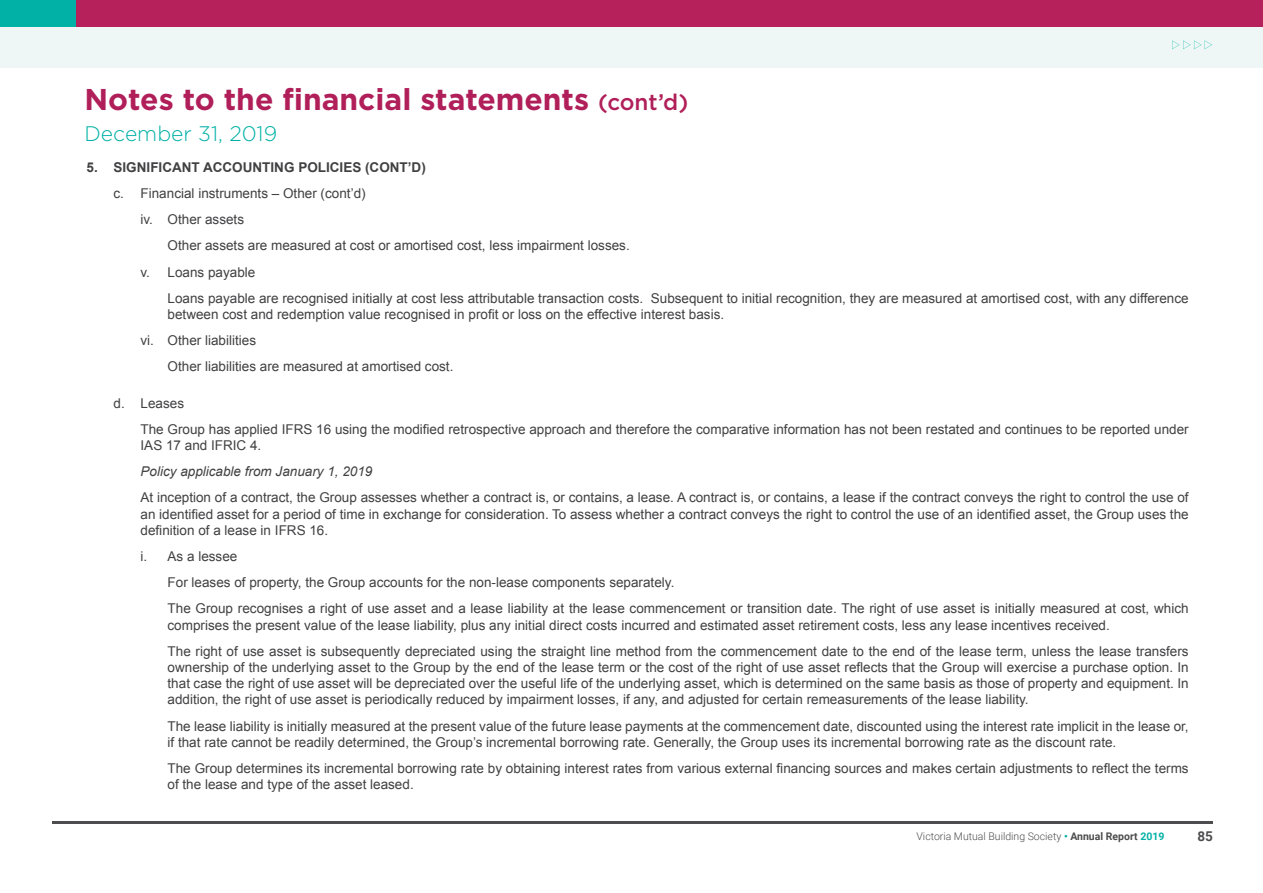
<style>
.page{position:relative;width:1263px;height:893px;background:#fff}
.page>*{position:absolute;margin:0;border:0;box-sizing:border-box;transform-origin:0 0}
.t1{font:700 30px "Gotham";color:#b01f59}
.t2{font:300 21px "Gotham";color:#02b1a6}
.t3{font:13.5px/26.2px "Arial";color:#414042}
.t4{font:700 13.5px "Arial";color:#414042}
.t5{font:italic 13.5px "Arial";color:#414042}
.t6{font:700 13.5px "Roboto";color:#4d4d4f}
.t7{font:300 10.5px "Roboto";color:#4d4d4f}
.s1{font-weight:500;font-size:22.5px}
.s2{font-weight:700;color:#02b1a6}
.s3{font-weight:700}
</style>
<div class="page">
<div style="left:0;top:0;width:1263px;height:68px;background:#eef7f5"></div>
<div style="left:33px;top:0;width:1230px;height:27px;background:#b6205b"></div>
<hr style="left:52px;top:821px;width:1161px;height:2px;background:#4d4d4f">
<svg style="left:1172px;top:40px;width:40px;height:9px"></svg>
<div style="left:1px;top:0;width:75px;height:27px;background:#02b1a6"></div>
<h1 class="t1" style="left:85px;top:79px;width:605px">Notes to the financial statements <span class="s1">(cont’d)</span></h1>
<h2 class="t2" style="left:85px;top:120px;width:194px">December 31, 2019</h2>
<p class="t4" style="left:87px;top:158px;width:341px">5. SIGNIFICANT ACCOUNTING POLICIES (CONT’D)</p>
<p class="t3" style="left:141px;top:180px;width:227px;text-indent:-27px">c. Financial instruments – Other (cont’d) iv. Other assets</p>
<p class="t3" style="left:141px;top:233px;width:491px;text-indent:27px">Other assets are measured at cost or amortised cost, less impairment losses. v. Loans payable</p>
<p class="t3" style="left:168px;top:290px;width:1022px;line-height:16.2px">Loans payable are recognised initially at cost less attributable transaction costs. Subsequent to initial recognition, they are measured at amortised cost, with any difference between cost and redemption value recognised in profit or loss on the effective interest basis.</p>
<p class="t3" style="left:168px;top:327px;width:287px;text-indent:-27px">vi. Other liabilities<br>Other liabilities are measured at amortised cost.</p>
<p class="t3" style="left:141px;top:390px;width:1049px;text-indent:-27px">d. Leases<br>The Group has applied IFRS 16 using the modified retrospective approach and therefore the comparative information has not been restated and continues to be reported under</p>
<p class="t3" style="left:141px;top:432px;width:122px">IAS 17 and IFRIC 4.</p>
<p class="t5" style="left:141px;top:463px;width:233px">Policy applicable from January 1, 2019</p>
<p class="t3" style="left:141px;top:490px;width:1050px;line-height:16.2px;text-align:justify">At inception of a contract, the Group assesses whether a contract is, or contains, a lease. A contract is, or contains, a lease if the contract conveys the right to control the use of an identified asset for a period of time in exchange for consideration. To assess whether a contract conveys the right to control the use of an identified asset, the Group uses the definition of a lease in IFRS 16.</p>
<p class="t3" style="left:168px;top:543px;width:1022px;text-indent:-27px">i. As a lessee<br>For leases of property, the Group accounts for the non-lease components separately.<br>The Group recognises a right of use asset and a lease liability at the lease commencement or transition date. The right of use asset is initially measured at cost, which</p>
<p class="t3" style="left:168px;top:612px;width:1023px">comprises the present value of the lease liability, plus any initial direct costs incurred and estimated asset retirement costs, less any lease incentives received.<br>The right of use asset is subsequently depreciated using the straight line method from the commencement date to the end of the lease term, unless the lease transfers</p>
<p class="t3" style="left:168px;top:659px;width:1023px;line-height:16.2px;text-align:justify">ownership of the underlying asset to the Group by the end of the lease term or the cost of the right of use asset reflects that the Group will exercise a purchase option. In that case the right of use asset will be depreciated over the useful life of the underlying asset, which is determined on the same basis as those of property and equipment. In addition, the right of use asset is periodically reduced by impairment losses, if any, and adjusted for certain remeasurements of the lease liability.</p>
<p class="t3" style="left:168px;top:718px;width:1022px;line-height:16.2px">The lease liability is initially measured at the present value of the future lease payments at the commencement date, discounted using the interest rate implicit in the lease or, if that rate cannot be readily determined, the Group’s incremental borrowing rate. Generally, the Group uses its incremental borrowing rate as the discount rate.</p>
<p class="t3" style="left:168px;top:760px;width:1022px;line-height:16.2px">The Group determines its incremental borrowing rate by obtaining interest rates from various external financing sources and makes certain adjustments to reflect the terms of the lease and type of the asset leased.</p>
<p class="t7" style="left:916px;top:829px;width:249px">Victoria Mutual Building Society <span class="s2">•</span> <span class="s3">Annual Report</span> <span class="s2">2019</span></p>
<p class="t6" style="left:1197px;top:827px;width:17px">85</p>
</div>
